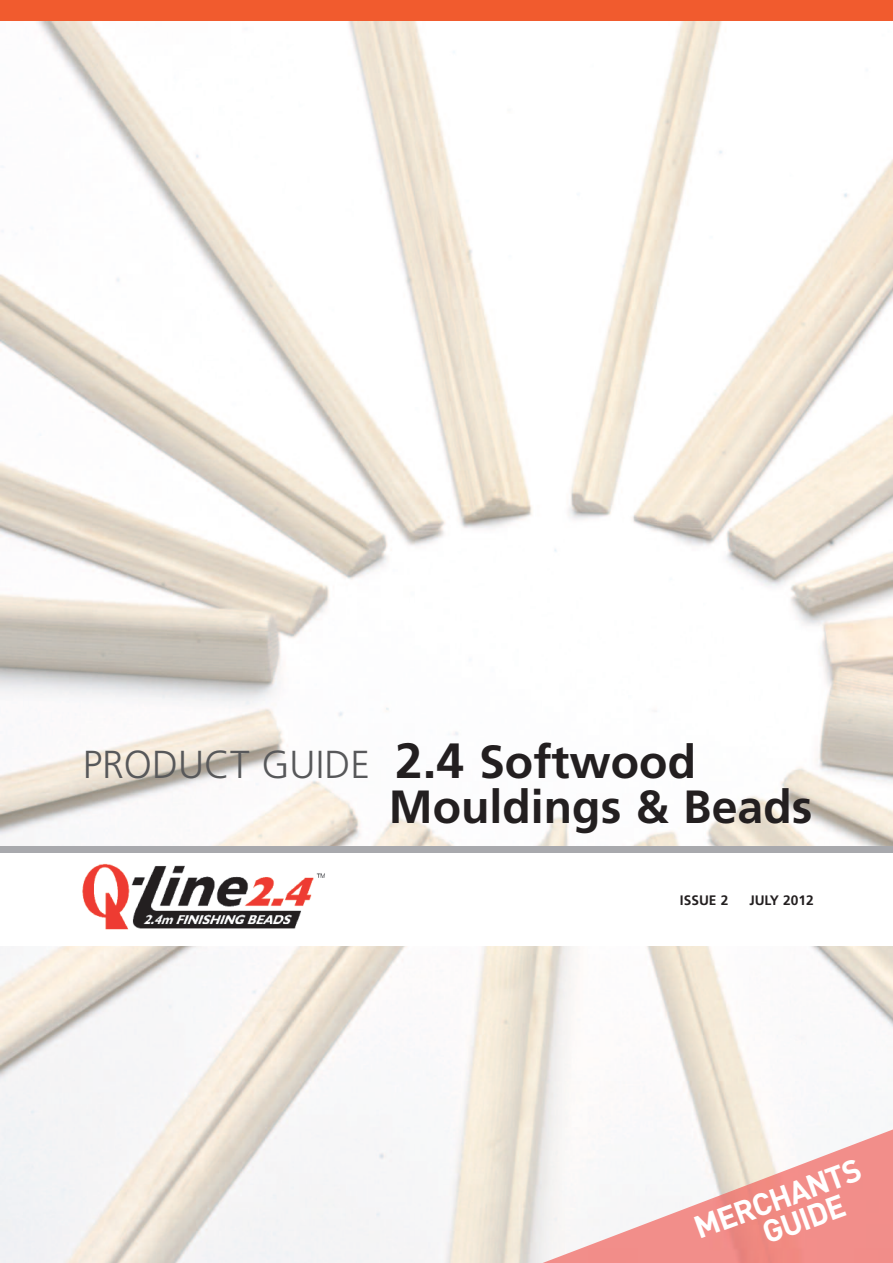
<style>
.page{position:relative;width:893px;height:1263px;background:#fff}
.page>*{position:absolute;margin:0;border:0;box-sizing:border-box;transform-origin:0 0}
.t1{font:700 46.5px "Frutiger";color:#231f20}
.t2{font:300 39px "Frutiger";color:#57585a}
.t3{font:700 31.2px/28.5px "DIN";color:#fff}
.t4{font:700 13.8px "Frutiger";color:#231f20}
.s1{font-weight:700;font-size:49.5px;color:#231f20}
.s2{font-weight:700;font-size:46.5px;color:#231f20}
</style>
<div class="page">
<div style="left:0;top:0;width:893px;height:21px;background:#f15b2e"></div>
<img style="left:0;top:21px;width:893px;height:1242px">
<div style="left:0;top:852px;width:893px;height:93px;background:#fff"></div>
<div style="left:0;top:846px;width:893px;height:6px;background:#a8a9ad"></div>
<img style="left:82px;top:863px;width:243px;height:67px">
<svg style="left:514px;top:1128px;width:379px;height:135px;background:#e9e4db"></svg>
<img style="left:543px;top:1129px;width:350px;height:134px">
<p class="t2" style="left:83px;top:749px;width:615px">PRODUCT GUIDE <span class="s1">2.4</span> <span class="s2">Softwood</span></p>
<p class="t1" style="left:389px;top:788px;width:425px">Mouldings &amp; Beads</p>
<p class="t4" style="left:680px;top:895px;width:50px">ISSUE 2</p>
<p class="t4" style="left:749px;top:895px;width:66px">JULY 2012</p>
<p class="t3" style="left:750px;top:1197px;width:114px;text-indent:-63px;rotate:-20deg">MERCHANTS<br>GUIDE</p>
</div>
